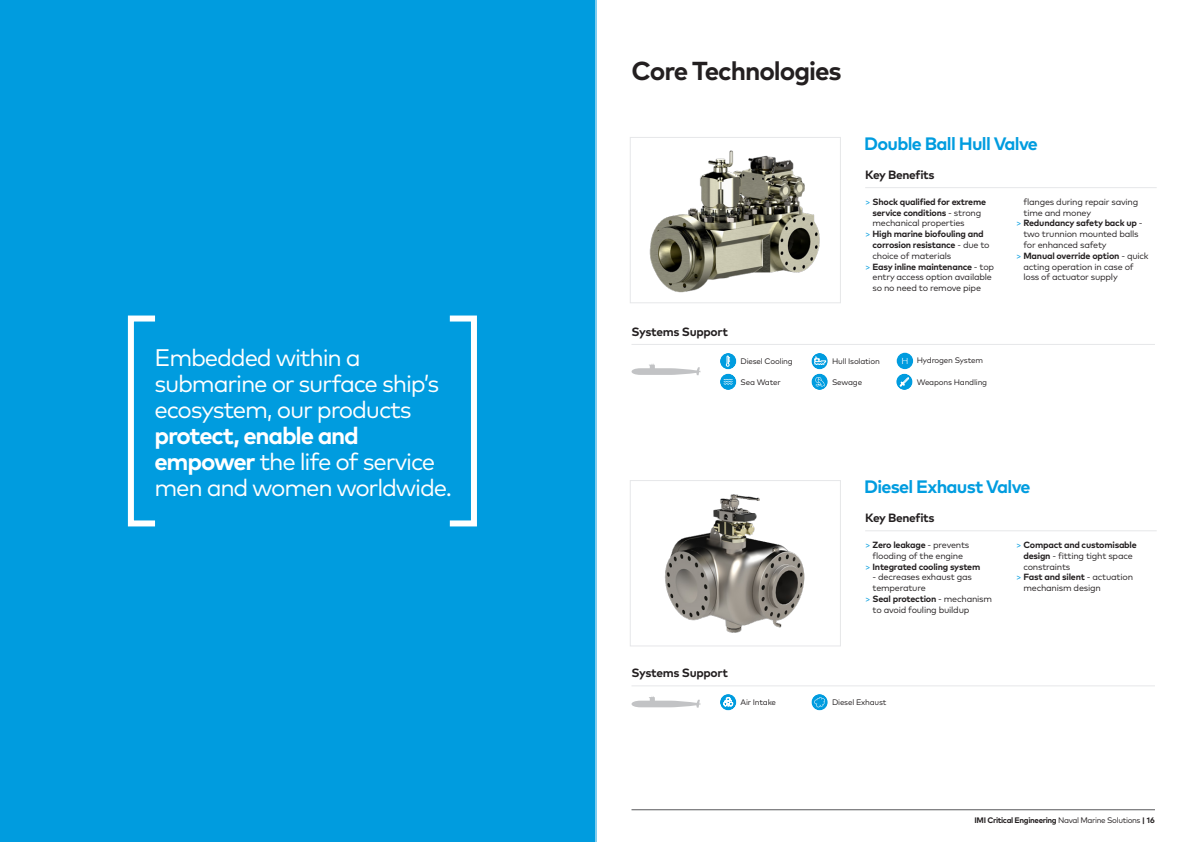
<style>
.page{position:relative;width:1191px;height:842px;background:#fff}
.page>*{position:absolute;margin:0;border:0;box-sizing:border-box;transform-origin:0 0}
.t1{font:700 26px "Mark W1 G";letter-spacing:-.04em;color:#231f20}
.t2{font:24px/26px "Mark W1 G";letter-spacing:-.05em;color:#fff}
.t3{font:700 18px "Mark W1 G";letter-spacing:-.04em;color:#009cdf}
.t4{font:700 12px "Mark W1 G";letter-spacing:-.025em;color:#231f20}
.t5{font:9px/10.8px "Mark W1 G";letter-spacing:-.025em;color:#231f20}
.t6{font:700 9px/10.8px "Mark W1 G";letter-spacing:-.025em;color:#231f20}
.t7{font:8px "Mark W1 G";letter-spacing:-.025em;color:#231f20}
.t8{font:700 8px "Mark W1 G";letter-spacing:-.045em;color:#231f20}
.s1{font-weight:400;color:#009cdf}
.s2{font-weight:400}
.s3{font-weight:400;font-size:8.8px}
.s4{color:#009cdf}
.s5{font-weight:700}
</style>
<div class="page">
<div style="left:0;top:0;width:596px;height:842px;background:#009cdf"></div>
<svg style="left:811px;top:694px;width:16px;height:16px"></svg>
<svg style="left:814px;top:697px;width:11px;height:10px"></svg>
<svg style="left:720px;top:694px;width:16px;height:16px"></svg>
<svg style="left:723px;top:697px;width:10px;height:9px"></svg>
<hr style="left:865px;top:187px;width:291px;height:1px;background:#e6e7e9">
<hr style="left:865px;top:530px;width:291px;height:1px;background:#e6e7e9">
<div style="left:720px;top:353px;width:16px;height:16px;background:#009cdf;border-radius:50%"></div>
<svg style="left:726px;top:356px;width:4px;height:11px"></svg>
<svg style="left:811px;top:353px;width:16px;height:16px"></svg>
<svg style="left:814px;top:356px;width:12px;height:9px"></svg>
<svg style="left:631px;top:364px;width:69px;height:11px"></svg>
<hr style="left:631px;top:344px;width:524px;height:1px;background:#e6e7e9">
<svg style="left:631px;top:696px;width:69px;height:12px"></svg>
<hr style="left:631px;top:685px;width:524px;height:1px;background:#e6e7e9">
<img style="left:649px;top:150px;width:171px;height:143px">
<div style="left:630px;top:137px;width:211px;height:166px;border:1px solid #e6e7e9"></div>
<img style="left:665px;top:494px;width:140px;height:139px">
<div style="left:630px;top:480px;width:211px;height:166px;border:1px solid #e6e7e9"></div>
<div style="left:896px;top:353px;width:17px;height:16px;background:#009cdf;border-radius:50%"></div>
<svg style="left:902px;top:357px;width:6px;height:7px"></svg>
<div style="left:128px;top:315px;width:30px;height:211px;border:6px solid #fff"></div>
<div style="left:447px;top:315px;width:30px;height:211px;border:6px solid #fff"></div>
<div style="left:720px;top:374px;width:16px;height:16px;background:#009cdf;border-radius:50%"></div>
<svg style="left:723px;top:379px;width:9px;height:6px"></svg>
<svg style="left:811px;top:374px;width:16px;height:16px"></svg>
<svg style="left:815px;top:377px;width:10px;height:10px"></svg>
<div style="left:896px;top:374px;width:16px;height:16px;background:#009cdf;border-radius:50%"></div>
<svg style="left:899px;top:377px;width:10px;height:10px"></svg>
<hr style="left:631px;top:809px;width:524px;height:1px;background:#57585a">
<p class="t1" style="left:631px;top:51px;width:212px">Core Technologies</p>
<p class="t4" style="left:631px;top:322px;width:98px">Systems Support</p>
<p class="t3" style="left:864px;top:130px;width:175px">Double Ball Hull Valve</p>
<p class="t4" style="left:865px;top:165px;width:71px">Key Benefits</p>
<p class="t6" style="left:872px;top:196px;width:115px;text-indent:-7px"><span class="s1">&gt;</span> Shock qualified for extreme service conditions <span class="s2">- strong mechanical properties</span></p>
<p class="t6" style="left:872px;top:228px;width:119px;text-indent:-7px"><span class="s1">&gt;</span> High marine biofouling and corrosion resistance <span class="s3">-</span> <span class="s2">due to choice of materials</span></p>
<p class="t5" style="left:872px;top:260px;width:123px;text-indent:-7px"><span class="s4">&gt;</span> <span class="s5">Easy inline maintenance</span> - top entry access option available so no need to remove pipe</p>
<p class="t5" style="left:1023px;top:196px;width:116px">flanges during repair saving time and money</p>
<p class="t5" style="left:1023px;top:217px;width:120px;text-indent:-7px"><span class="s4">&gt;</span> <span class="s5">Redundancy safety back up</span> - two trunnion mounted balls for enhanced safety</p>
<p class="t5" style="left:1023px;top:250px;width:127px;text-indent:-7px"><span class="s4">&gt;</span> <span class="s5">Manual override option</span> - quick acting operation in case of loss of actuator supply</p>
<p class="t2" style="left:154px;top:343px;width:208px">Embedded within a</p>
<p class="t7" style="left:917px;top:354px;width:68px">Hydrogen System</p>
<p class="t2" style="left:154px;top:369px;width:299px">submarine or surface ship’s ecosystem, our products <span class="s5">protect, enable and empower</span> the life of service men and women worldwide.</p>
<p class="t7" style="left:740px;top:376px;width:42px">Sea Water</p>
<p class="t7" style="left:832px;top:376px;width:32px">Sewage</p>
<p class="t7" style="left:917px;top:376px;width:72px">Weapons Handling</p>
<p class="t7" style="left:740px;top:355px;width:54px">Diesel Cooling</p>
<p class="t7" style="left:832px;top:355px;width:49px">Hull Isolation</p>
<p class="t3" style="left:864px;top:473px;width:168px">Diesel Exhaust Valve</p>
<p class="t4" style="left:865px;top:508px;width:71px">Key Benefits</p>
<p class="t5" style="left:865px;top:539px;width:106px;text-align:center"><span class="s4">&gt;</span> <span class="s5">Zero leakage</span> - prevents flooding of the engine</p>
<p class="t6" style="left:865px;top:560px;width:117px"><span class="s1">&gt;</span> Integrated cooling system</p>
<p class="t5" style="left:872px;top:571px;width:101px">- decreases exhaust gas temperature</p>
<p class="t5" style="left:872px;top:593px;width:121px;text-indent:-7px"><span class="s4">&gt;</span> <span class="s5">Seal protection</span> - mechanism to avoid fouling buildup</p>
<p class="t4" style="left:631px;top:664px;width:98px">Systems Support</p>
<p class="t7" style="left:740px;top:696px;width:37px">Air Intake</p>
<p class="t7" style="left:832px;top:696px;width:56px">Diesel Exhaust</p>
<p class="t5" style="left:1023px;top:539px;width:115px;text-indent:-7px"><span class="s4">&gt;</span> <span class="s5">Compact and customisable design</span> - fitting tight space constraints</p>
<p class="t5" style="left:1023px;top:571px;width:111px;text-indent:-7px"><span class="s4">&gt;</span> <span class="s5">Fast and silent</span> - actuation mechanism design</p>
<p class="t8" style="left:974px;top:813px;width:182px">IMI Critical Engineering <span class="s2">Naval Marine Solutions</span> | 16</p>
</div>
